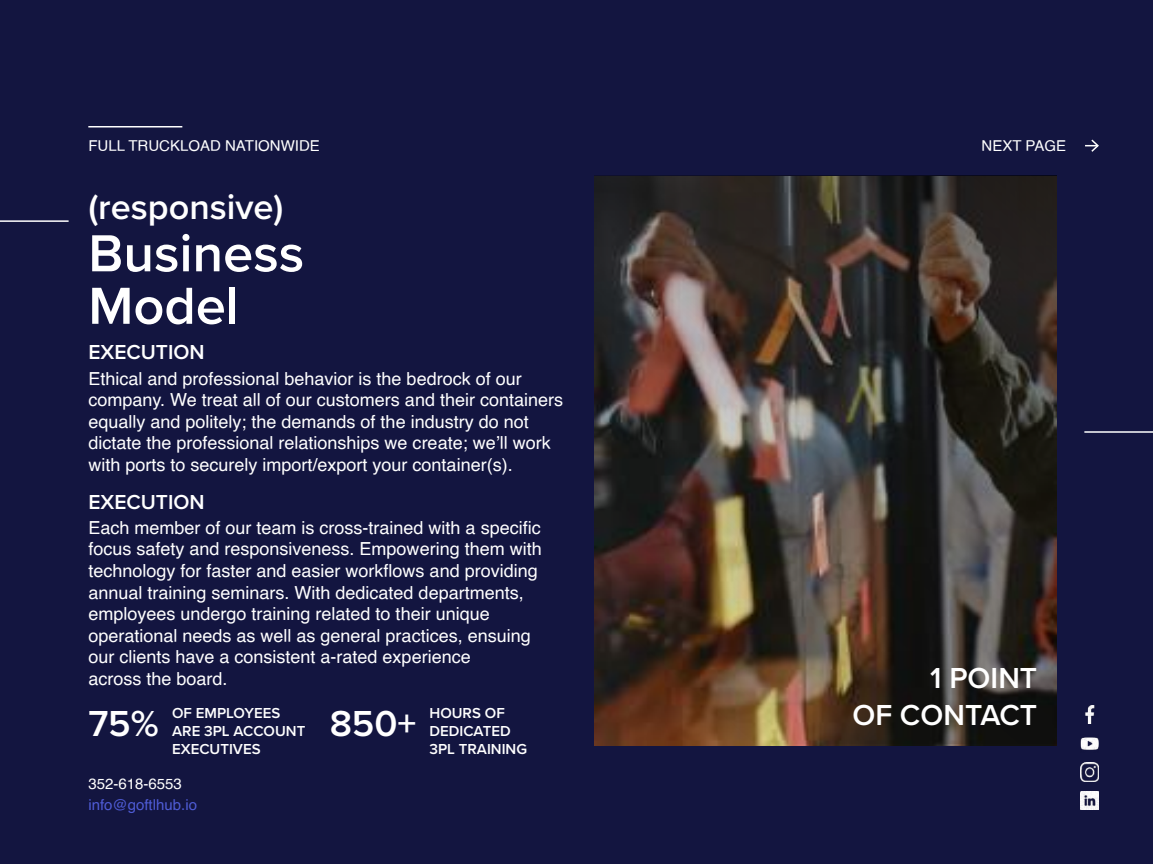
<style>
.page{position:relative;width:1153px;height:864px;background:#fff}
.page>*{position:absolute;margin:0;border:0;box-sizing:border-box;transform-origin:0 0}
.t1{font:600 54px/52.5px "Proxima Nova";color:#fff}
.t2{font:600 37.5px "Proxima Nova";color:#fff}
.t3{font:600 36px "Proxima Nova";color:#fff}
.t4{font:600 30px/37.5px "Proxima Nova";color:#fff;text-align:right}
.t5{font:600 21px "Proxima Nova";color:#fff}
.t6{font:18px/21.6px "Helvetica";color:#fff}
.t7{font:600 15px/18px "Proxima Nova";color:#fff}
.t8{font:15px "Helvetica";color:#fff}
.t9{font:15px "Helvetica";color:#4f5cd6}
</style>
<div class="page">
<div style="left:0;top:0;width:1152px;height:864px;background:#131540"></div>
<hr style="left:1084px;top:431px;width:68px;height:2px;background:#fff">
<hr style="left:88px;top:126px;width:94px;height:2px;background:#fff">
<hr style="left:0;top:220px;width:69px;height:2px;background:#fff">
<svg style="left:1085px;top:139px;width:14px;height:13px"></svg>
<img style="left:1085px;top:706px;width:10px;height:18px">
<img style="left:1080px;top:737px;width:18px;height:13px">
<img style="left:1080px;top:763px;width:18px;height:18px">
<img style="left:1080px;top:792px;width:18px;height:18px">
<img style="left:594px;top:176px;width:462px;height:567px">
<p class="t8" style="left:88px;top:134px;width:233px">FULL TRUCKLOAD NATIONWIDE</p>
<h3 class="t3" style="left:88px;top:180px;width:197px">(responsive)</h3>
<h1 class="t1" style="left:88px;top:226px;width:217px">Business<br>Model</h1>
<p class="t5" style="left:88px;top:337px;width:118px">EXECUTION</p>
<p class="t6" style="left:88px;top:368px;width:476px">Ethical and professional behavior is the bedrock of our company. We treat all of our customers and their containers equally and politely; the demands of the industry do not dictate the professional relationships we create; we’ll work with ports to securely import/export your container(s).</p>
<p class="t5" style="left:88px;top:486px;width:118px">EXECUTION</p>
<p class="t6" style="left:88px;top:517px;width:455px">Each member of our team is cross-trained with a specific focus safety and responsiveness. Empowering them with technology for faster and easier workflows and providing annual training seminars. With dedicated departments, employees undergo training related to their unique operational needs as well as general practices, ensuing our clients have a consistent a-rated experience<br>across the board.</p>
<p class="t7" style="left:172px;top:703px;width:135px">OF EMPLOYEES<br>ARE 3PL ACCOUNT<br>EXECUTIVES</p>
<p class="t7" style="left:429px;top:703px;width:99px">HOURS OF<br>DEDICATED<br>3PL TRAINING</p>
<h2 class="t2" style="left:88px;top:695px;width:72px">75%</h2>
<h2 class="t2" style="left:329px;top:695px;width:88px">850+</h2>
<p class="t8" style="left:88px;top:772px;width:95px">352-618-6553</p>
<p class="t9" style="left:88px;top:793px;width:110px">info@goftlhub.io</p>
<p class="t8" style="left:981px;top:134px;width:86px">NEXT PAGE</p>
<h3 class="t4" style="left:852px;top:658px;width:186px">1 POINT<br>OF CONTACT</h3>
</div>
